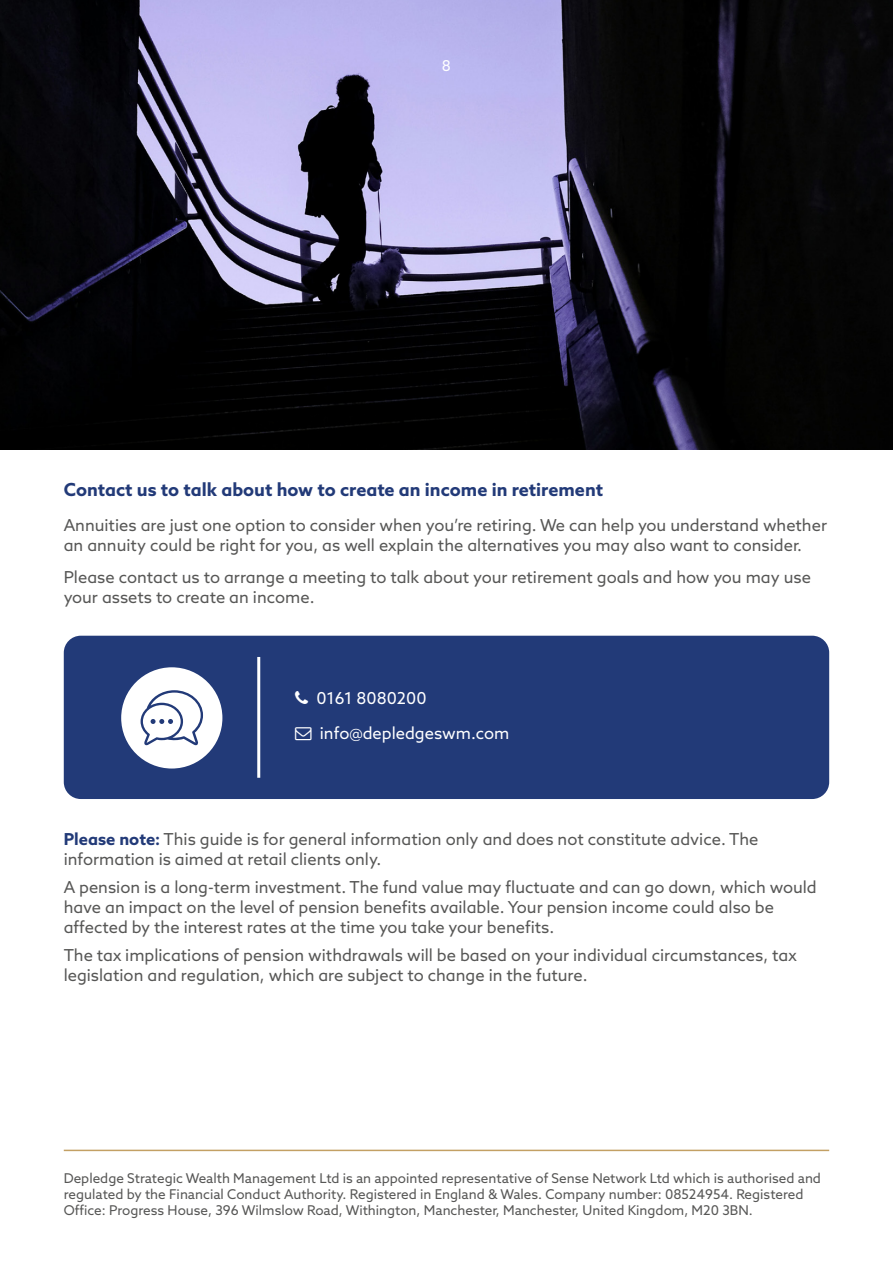
<style>
.page{position:relative;width:893px;height:1263px;background:#fff}
.page>*{position:absolute;margin:0;border:0;box-sizing:border-box;transform-origin:0 0}
.t1{font:700 18px "Azo Sans";color:#223a78}
.t2{font:16.5px/19.8px "Azo Sans";color:#575756}
.t3{font:16.5px "Azo Sans";color:#fff}
.t4{font:15px "Azo Sans";color:#fff}
.t5{font:13.5px/16.2px "Azo Sans";color:#575756}
.s1{font-weight:700;color:#223a78}
</style>
<div class="page">
<img style="left:0;top:0;width:893px;height:450px">
<div style="left:64px;top:636px;width:765px;height:163px;background:#223a78;border-radius:17px"></div>
<hr style="left:257px;top:657px;width:3px;height:121px;background:#fff">
<div style="left:121px;top:667px;width:101px;height:101px;background:#fff;border-radius:50%"></div>
<svg style="left:141px;top:690px;width:62px;height:55px"></svg>
<hr style="left:64px;top:1150px;width:765px;height:1px;background:#c3a064">
<p class="t4" style="left:442px;top:56px;width:11px">8</p>
<p class="t1" style="left:64px;top:477px;width:541px">Contact us to talk about how to create an income in retirement</p>
<p class="t2" style="left:64px;top:515px;width:765px">Annuities are just one option to consider when you’re retiring. We can help you understand whether an annuity could be right for you, as well explain the alternatives you may also want to consider.</p>
<p class="t2" style="left:64px;top:567px;width:749px">Please contact us to arrange a meeting to talk about your retirement goals and how you may use your assets to create an income.</p>
<p class="t3" style="left:316px;top:688px;width:112px">0161 8080200</p>
<p class="t3" style="left:320px;top:723px;width:191px">info@depledgeswm.com</p>
<p class="t2" style="left:64px;top:829px;width:696px"><span class="s1">Please note:</span> This guide is for general information only and does not constitute advice. The information is aimed at retail clients only.</p>
<p class="t2" style="left:64px;top:877px;width:755px">A pension is a long-term investment. The fund value may fluctuate and can go down, which would have an impact on the level of pension benefits available. Your pension income could also be affected by the interest rates at the time you take your benefits.</p>
<p class="t2" style="left:64px;top:945px;width:734px">The tax implications of pension withdrawals will be based on your individual circumstances, tax legislation and regulation, which are subject to change in the future.</p>
<p class="t5" style="left:64px;top:1170px;width:759px">Depledge Strategic Wealth Management Ltd is an appointed representative of Sense Network Ltd which is authorised and regulated by the Financial Conduct Authority. Registered in England &amp; Wales. Company number: 08524954. Registered<br>Office: Progress House, 396 Wilmslow Road, Withington, Manchester, Manchester, United Kingdom, M20 3BN.</p>
</div>
